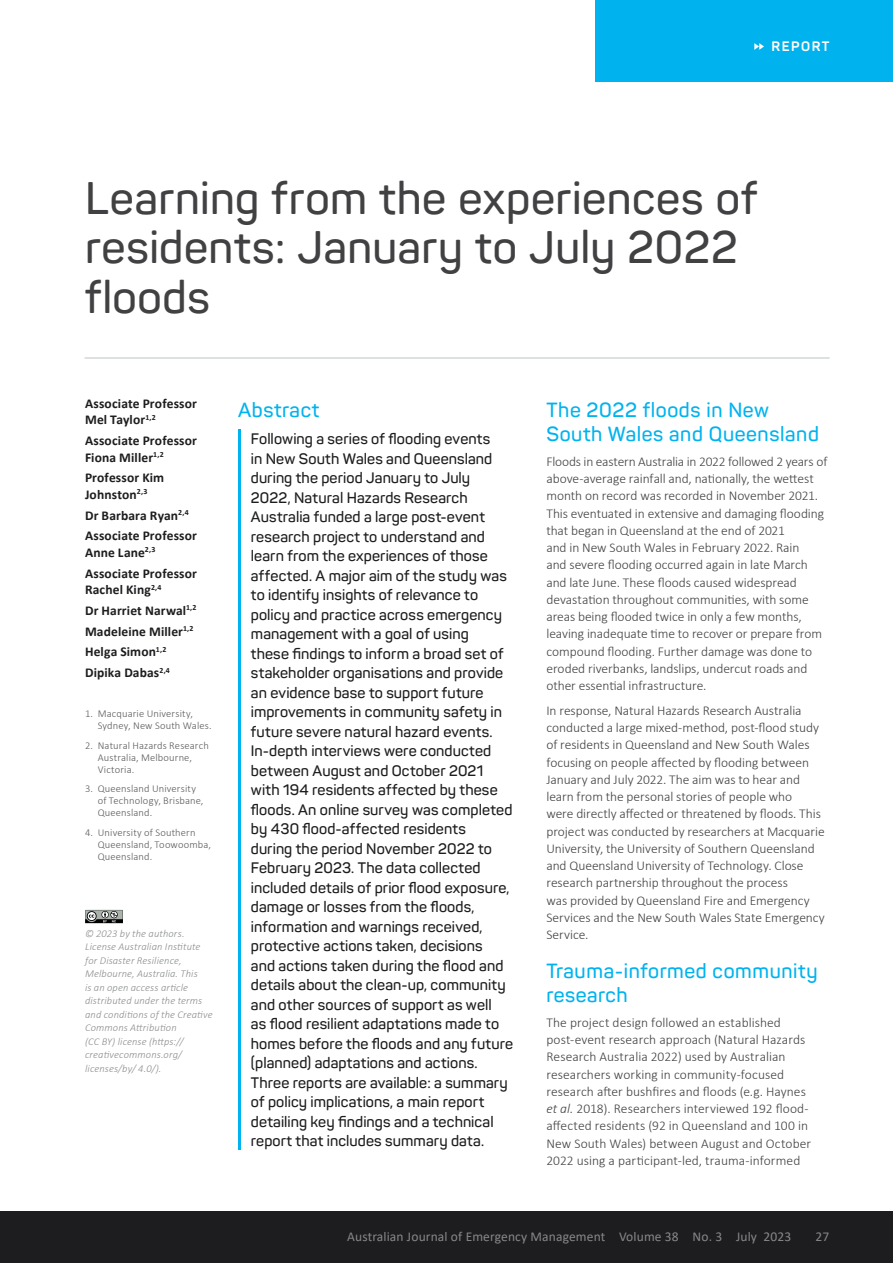
<style>
.page{position:relative;width:893px;height:1263px;background:#fff}
.page>*{position:absolute;margin:0;border:0;box-sizing:border-box;transform-origin:0 0}
.t1{font:600 45px/49.5px "Panton";letter-spacing:.01em;color:#414042}
.t2{font:600 20.25px/24px "Panton";letter-spacing:.03em;color:#00b3ef}
.t3{font:600 15px/19.5px "Panton";letter-spacing:.005em;color:#1d1d1f}
.t4{font:300 13.5px/17.2px "Calibri";letter-spacing:-.005em;color:#414042}
.t5{font:700 13.5px/20.7px "Calibri";letter-spacing:.01em;color:#1d1d1f}
.t6{font:13.5px "Calibri";letter-spacing:.01em;color:#868788}
.t7{font:700 13.5px "Panton";letter-spacing:.11em;color:#fff}
.t8{font:italic 300 10.5px/13.5px "Calibri";letter-spacing:.01em;color:#8a8c8e}
.t9{font:300 10.5px/12px "Calibri";letter-spacing:.015em;color:#58595b}
.s1{font-style:italic}
</style>
<div class="page">
<div style="left:596px;top:0;width:297px;height:81px;background:#00b3ef"></div>
<svg style="left:754px;top:43px;width:10px;height:7px"></svg>
<div style="left:0;top:1212px;width:893px;height:51px;background:#1d1d1f"></div>
<hr style="left:238px;top:430px;width:2px;height:720px;background:#00b3ef">
<hr style="left:85px;top:357px;width:744px;height:2px;background:#d2d8d6">
<svg style="left:85px;top:910px;width:38px;height:14px"></svg>
<p class="t7" style="left:772px;top:38px;width:59px">REPORT</p>
<h1 class="t1" style="left:85px;top:173px;width:674px">Learning from the experiences of residents: January to July 2022 floods</h1>
<p class="t5" style="left:85px;top:395px;width:113px;line-height:16.5px">Associate Professor<br>Mel Taylor<sup>1,2</sup></p>
<p class="t5" style="left:85px;top:432px;width:113px;line-height:16.5px">Associate Professor<br>Fiona Miller<sup>1,2</sup></p>
<p class="t5" style="left:85px;top:469px;width:81px;line-height:16.5px">Professor Kim<br>Johnston<sup>2,3</sup></p>
<p class="t5" style="left:85px;top:504px;width:113px">Dr Barbara Ryan<sup>2,4<br></sup>Associate Professor</p>
<p class="t5" style="left:85px;top:542px;width:113px">Anne Lane<sup>2,3<br></sup>Associate Professor</p>
<p class="t5" style="left:85px;top:579px;width:113px">Rachel King<sup>2,4<br></sup>Dr Harriet Narwal<sup>1,2<br></sup>Madeleine Miller<sup>1,2<br></sup>Helga Simon<sup>1,2<br></sup>Dipika Dabas<sup>2,4</sup></p>
<p class="t9" style="left:98px;top:708px;width:115px;text-indent:-13px">1. Macquarie University,<br>Sydney, New South Wales.</p>
<p class="t9" style="left:98px;top:739px;width:113px;text-indent:-13px">2. Natural Hazards Research<br>Australia, Melbourne,<br>Victoria.</p>
<p class="t9" style="left:98px;top:782px;width:107px;text-indent:-13px">3. Queensland University of Technology, Brisbane,<br>Queensland.</p>
<p class="t9" style="left:98px;top:826px;width:115px;text-indent:-13px">4. University of Southern<br>Queensland, Toowoomba,<br>Queensland.</p>
<p class="t8" style="left:85px;top:926px;width:129px">© 2023 by the authors.<br>License Australian Institute for Disaster Resilience,<br>Melbourne, Australia. This<br>is an open access article distributed under the terms and conditions of the Creative<br>Commons Attribution<br>(CC BY) license (https:// creativecommons.org/ licenses/by/ 4.0/).</p>
<h2 class="t2" style="left:238px;top:398px;width:83px">Abstract</h2>
<p class="t3" style="left:251px;top:429px;width:264px">Following a series of flooding events<br>in New South Wales and Queensland during the period January to July 2022, Natural Hazards Research Australia funded a large post-event research project to understand and learn from the experiences of those affected. A major aim of the study was to identify insights of relevance to policy and practice across emergency management with a goal of using<br>these findings to inform a broad set of stakeholder organisations and provide an evidence base to support future improvements in community safety in future severe natural hazard events.<br>In-depth interviews were conducted between August and October 2021 with 194 residents affected by these floods. An online survey was completed by 430 flood-affected residents<br>during the period November 2022 to February 2023. The data collected included details of prior flood exposure, damage or losses from the floods, information and warnings received, protective actions taken, decisions<br>and actions taken during the flood and details about the clean-up, community and other sources of support as well<br>as flood resilient adaptations made to homes before the floods and any future (planned) adaptations and actions.<br>Three reports are available: a summary of policy implications, a main report detailing key findings and a technical report that includes summary data.</p>
<h2 class="t2" style="left:546px;top:398px;width:274px">The 2022 floods in New<br>South Wales and Queensland</h2>
<p class="t4" style="left:546px;top:453px;width:282px">Floods in eastern Australia in 2022 followed 2 years of above-average rainfall and, nationally, the wettest month on record was recorded in November 2021.<br>This eventuated in extensive and damaging flooding that began in Queensland at the end of 2021<br>and in New South Wales in February 2022. Rain<br>and severe flooding occurred again in late March and late June. These floods caused widespread devastation throughout communities, with some areas being flooded twice in only a few months, leaving inadequate time to recover or prepare from compound flooding. Further damage was done to eroded riverbanks, landslips, undercut roads and other essential infrastructure.</p>
<p class="t4" style="left:546px;top:702px;width:280px">In response, Natural Hazards Research Australia conducted a large mixed-method, post-flood study of residents in Queensland and New South Wales focusing on people affected by flooding between January and July 2022. The aim was to hear and learn from the personal stories of people who<br>were directly affected or threatened by floods. This project was conducted by researchers at Macquarie University, the University of Southern Queensland and Queensland University of Technology. Close research partnership throughout the process<br>was provided by Queensland Fire and Emergency Services and the New South Wales State Emergency Service.</p>
<h2 class="t2" style="left:546px;top:959px;width:273px">Trauma-informed community research</h2>
<p class="t4" style="left:546px;top:1013px;width:266px">The project design followed an established post-event research approach (Natural Hazards Research Australia 2022) used by Australian researchers working in community-focused research after bushfires and floods (e.g. Haynes <span class="s1">et al.</span> 2018). Researchers interviewed 192 flood&shy;affected residents (92 in Queensland and 100 in New South Wales) between August and October 2022 using a participant-led, trauma-informed</p>
<p class="t6" style="left:347px;top:1227px;width:446px">Australian Journal of Emergency Management Volume 38 No. 3 July 2023</p>
<p class="t6" style="left:815px;top:1227px;width:15px">27</p>
</div>
